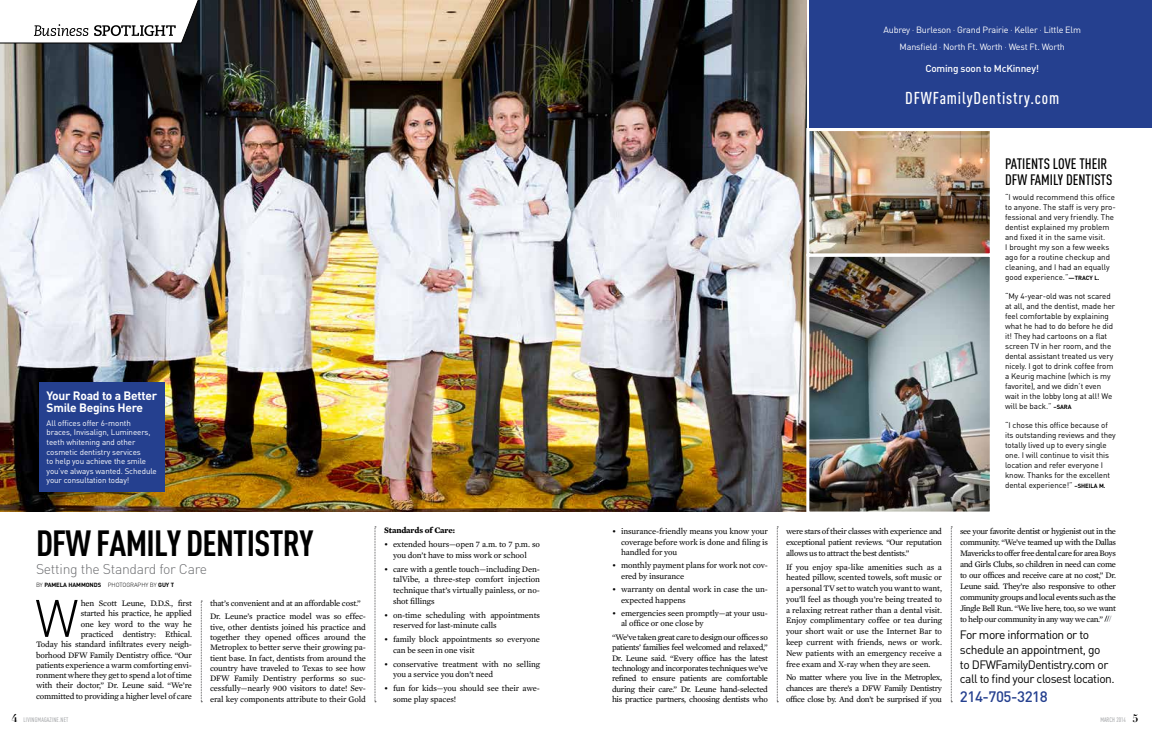
<style>
.page{position:relative;width:1152px;height:738px;background:#fff}
.page>*{position:absolute;margin:0;border:0;box-sizing:border-box;transform-origin:0 0}
.t1{font:300 51.9px "DIN";color:#000}
.t2{font:700 36px "DIN Cond";letter-spacing:-.02em;color:#000}
.t3{font:500 17px "DIN Cond";letter-spacing:.05em;color:#fff}
.t4{font:500 15px/16px "DIN Cond";color:#000}
.t5{font:500 15px "DIN";letter-spacing:-.03em;color:#25408f}
.t6{font:300 14px "DIN";letter-spacing:-.02em;color:#6d6e71}
.t7{font:12px/14.6px "DIN";letter-spacing:-.04em;color:#000}
.t8{font:700 12px/12px "DIN";letter-spacing:-.02em;color:#fff}
.t9{font:500 10px "DIN";letter-spacing:-.02em;color:#fff}
.t10{font:9px/17.1px "DIN";letter-spacing:-.02em;color:#fff;text-align:center}
.t11{font:8.5px/10.3px "Mercury Text G2";letter-spacing:-.02em;color:#000}
.t12{font:700 8.5px "Mercury Text G2";letter-spacing:-.01em;color:#000}
.t13{font:8px/10px "DIN";letter-spacing:-.01em;color:#000}
.t14{font:8px/9.6px "DIN";letter-spacing:-.01em;color:#fff}
.t15{font:6.5px "DIN Cond";letter-spacing:.03em;color:#939598}
.t16{font:6.5px "DIN Cond";letter-spacing:.01em;color:#939598}
.t17{font:700 6px "DIN";letter-spacing:-.01em;color:#000}
.s1{font-weight:300}
.s2{font-family:"Gotham";font-weight:300}
.s3{font-weight:700;font-size:6px}
.s4{font-family:"Didot";font-weight:700;font-size:11px;color:#000}
</style>
<div class="page">
<svg style="left:201px;top:601px;width:1px;height:102px"></svg>
<div style="left:809px;top:0;width:343px;height:127px;background:#25408f"></div>
<svg style="left:375px;top:527px;width:1px;height:176px"></svg>
<svg style="left:777px;top:527px;width:1px;height:176px"></svg>
<svg style="left:951px;top:527px;width:1px;height:176px"></svg>
<img style="left:0;top:0;width:806px;height:512px">
<img style="left:810px;top:132px;width:179px;height:379px">
<div style="left:806px;top:254px;width:187px;height:261px;border:3px solid #fff"></div>
<svg style="left:1104px;top:616px;width:8px;height:6px"></svg>
<div style="left:40px;top:383px;width:125px;height:109px;background:#25408f"></div>
<div style="left:806px;top:128px;width:187px;height:128px;border:3px solid #fff"></div>
<svg style="left:0;top:0;width:210px;height:43px"></svg>
<h3 class="t8" style="left:47px;top:389px;width:112px">Your Road to a Better<br>Smile Begins Here</h3>
<p class="t14" style="left:47px;top:418px;width:112px">All offices offer 6-month braces, Invisalign, Lumineers, teeth whitening and other cosmetic dentistry services<br>to help you achieve the smile you’ve always wanted. Schedule your consultation today!</p>
<h2 class="t2" style="left:36px;top:521px;width:279px">DFW FAMILY DENTISTRY</h2>
<h3 class="t6" style="left:36px;top:560px;width:173px">Setting the Standard for Care</h3>
<p class="t17" style="left:36px;top:581px;width:140px"><span class="s1">BY</span> PAMELA HAMMONDS <span class="s1">PHOTOGRAPHY BY</span> GUY T</p>
<h1 class="t1" style="left:35px;top:586px;width:45px">W</h1>
<p class="t11" style="left:36px;top:598px;width:158px;text-align:right">hen Scott Leune, D.D.S., first<br>started his practice, he applied<br>one key word to the way he<br>practiced dentistry: Ethical.<br>Today his standard infiltrates every neigh&shy;borhood DFW Family Dentistry office. “Our patients experience a warm comforting envi&shy;ronment where they get to spend a lot of time with their doctor,” Dr. Leune said. “We’re committed to providing a higher level of care</p>
<p class="t11" style="left:210px;top:597px;width:158px;line-height:13.4px">that’s convenient and at an affordable cost.”<br>Dr. Leune’s practice model was so effec-</p>
<p class="t11" style="left:210px;top:622px;width:158px;text-align:justify">tive, other dentists joined his practice and together they opened offices around the Metroplex to better serve their growing pa&shy;tient base. In fact, dentists from around the country have traveled to Texas to see how DFW Family Dentistry performs so suc&shy;cessfully—nearly 900 visitors to date! Sev&shy;eral key components attribute to their Gold</p>
<p class="t12" style="left:384px;top:525px;width:72px">Standards of Care:</p>
<p class="t11" style="left:384px;top:539px;width:158px;line-height:10.7px;text-align:center">• extended hours—open 7 a.m. to 7 p.m. so you don’t have to miss work or school</p>
<p class="t11" style="left:393px;top:563px;width:149px;line-height:10.7px;text-align:justify;text-indent:-9px">• care with a gentle touch—including Den&shy;talVibe, a three-step comfort injection technique that’s virtually painless, or no&shy;shot fillings</p>
<p class="t11" style="left:393px;top:609px;width:149px;line-height:10.7px;text-indent:-9px">• on-time scheduling with appointments reserved for last-minute calls</p>
<p class="t11" style="left:393px;top:634px;width:149px;line-height:10.7px;text-indent:-9px">• family block appointments so everyone can be seen in one visit</p>
<p class="t11" style="left:393px;top:658px;width:149px;line-height:10.7px;text-indent:-9px">• conservative treatment with no selling you a service you don’t need</p>
<p class="t11" style="left:393px;top:683px;width:148px;line-height:10.7px;text-indent:-9px">• fun for kids—you should see their awe&shy;some play spaces!</p>
<p class="t10" style="left:884px;top:21px;width:199px">Aubrey <span class="s2">·</span> Burleson <span class="s2">·</span> Grand Prairie <span class="s2">·</span> Keller <span class="s2">·</span> Little Elm<br>Mansfield <span class="s2">·</span> North Ft. Worth <span class="s2">·</span> West Ft. Worth</p>
<p class="t9" style="left:925px;top:62px;width:115px">Coming soon to McKinney!</p>
<h3 class="t3" style="left:905px;top:87px;width:156px">DFWFamilyDentistry.com</h3>
<p class="t11" style="left:621px;top:526px;width:149px;text-align:justify;text-indent:-9px">• insurance-friendly means you know your coverage before work is done and filing is handled for you</p>
<p class="t11" style="left:621px;top:560px;width:148px;text-indent:-9px">• monthly payment plans for work not cov&shy;ered by insurance</p>
<p class="t11" style="left:621px;top:584px;width:149px;text-indent:-9px">• warranty on dental work in case the un&shy;expected happens</p>
<p class="t11" style="left:621px;top:608px;width:149px;text-indent:-9px">• emergencies seen promptly—at your usu&shy;al office or one close by</p>
<p class="t11" style="left:612px;top:632px;width:158px;text-align:justify">“We’ve taken great care to design our offices so patients’ families feel welcomed and relaxed,” Dr. Leune said. “Every office has the latest technology and incorporates techniques we’ve refined to ensure patients are comfortable during their care.” Dr. Leune hand-selected his practice partners, choosing dentists who</p>
<p class="t11" style="left:786px;top:526px;width:158px;line-height:10.8px;text-align:justify">were stars of their classes with experience and exceptional patient reviews. “Our reputation allows us to attract the best dentists.”</p>
<p class="t11" style="left:786px;top:561px;width:158px;line-height:10.8px;text-align:justify">If you enjoy spa-like amenities such as a heated pillow, scented towels, soft music or a personal TV set to watch you want to want, you’ll feel as though you’re being treated to a relaxing retreat rather than a dental visit.<br>Enjoy complimentary coffee or tea during your short wait or use the Internet Bar to keep current with friends, news or work.<br>New patients with an emergency receive a free exam and X-ray when they are seen.</p>
<p class="t11" style="left:786px;top:672px;width:158px;line-height:10.8px;text-align:justify">No matter where you live in the Metroplex, chances are there’s a DFW Family Dentistry office close by. And don’t be surprised if you</p>
<h3 class="t4" style="left:1005px;top:156px;width:109px">PATIENTS LOVE THEIR<br>DFW FAMILY DENTISTS</h3>
<p class="t13" style="left:1005px;top:192px;width:112px">“I would recommend this office to anyone. The staff is very pro&shy;fessional and very friendly. The dentist explained my problem and fixed it in the same visit.<br>I brought my son a few weeks ago for a routine checkup and cleaning, and I had an equally good experience.”<span class="s3">—TRACY L.</span></p>
<p class="t13" style="left:1005px;top:291px;width:112px">“My 4-year-old was not scared at all, and the dentist, made her feel comfortable by explaining what he had to do before he did it! They had cartoons on a flat screen TV in her room, and the dental assistant treated us very nicely. I got to drink coffee from a Keurig machine (which is my favorite), and we didn’t even wait in the lobby long at all! We will be back.” <span class="s3">–SARA</span></p>
<p class="t13" style="left:1005px;top:420px;width:112px">“I chose this office because of its outstanding reviews and they totally lived up to every single one. I will continue to visit this location and refer everyone I know. Thanks for the excellent dental experience!” <span class="s3">–SHEILA M.</span></p>
<p class="t11" style="left:960px;top:526px;width:158px;line-height:10.9px;text-align:justify">see your favorite dentist or hygienist out in the community. “We’ve teamed up with the Dallas Mavericks to offer free dental care for area Boys and Girls Clubs, so children in need can come to our offices and receive care at no cost,” Dr.<br>Leune said. They’re also responsive to other community groups and local events such as the Jingle Bell Run. “We live here, too, so we want to help our community in any way we can.”</p>
<h3 class="t7" style="left:960px;top:628px;width:156px">For more information or to schedule an appointment, go<br>to DFWFamilyDentistry.com or call to find your closest location.</h3>
<h3 class="t5" style="left:960px;top:687px;width:89px">214-705-3218</h3>
<p class="t15" style="left:11px;top:716px;width:59px"><span class="s4">4</span> LIVINGMAGAZINE.NET</p>
<p class="t16" style="left:1100px;top:716px;width:40px">MARCH 2014 <span class="s4">5</span></p>
</div>
